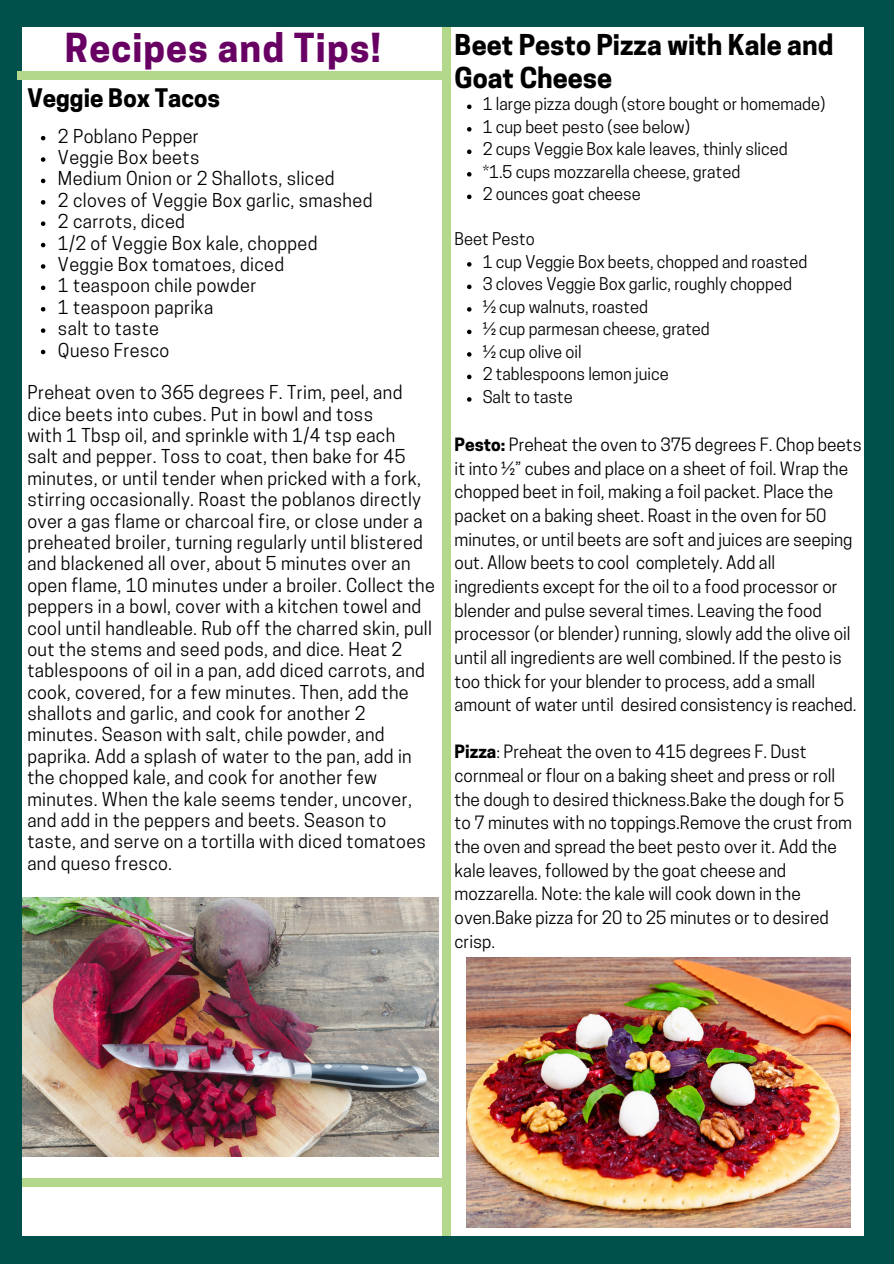
<style>
.page{position:relative;width:894px;height:1264px;background:#fff}
.page>*{position:absolute;margin:0;border:0;box-sizing:border-box;transform-origin:0 0}
.t1{font:700 37.5px "Cooper Hewitt";letter-spacing:.03em;color:#680064}
.t2{font:700 27px/32.7px "Cooper Hewitt";color:#000}
.t3{font:700 24px "Cooper Hewitt";color:#000}
.t4{font:18px/21.3px "Cooper Hewitt";letter-spacing:.02em;color:#000}
.t5{font:17.25px/23.7px "Cooper Hewitt";color:#000}
.t6{font:16.5px/22.5px "Cooper Hewitt";color:#000}
.s1{font-weight:700}
</style>
<div class="page">
<div style="left:0;top:0;width:893px;height:1263px;background:#00514b"></div>
<div style="left:23px;top:27px;width:840px;height:1208px;background:#fff"></div>
<div style="left:443px;top:27px;width:7px;height:1209px;background:#b3d88c"></div>
<div style="left:18px;top:71px;width:426px;height:8px;background:#b3d88c"></div>
<div style="left:22px;top:1178px;width:424px;height:8px;background:#b3d88c"></div>
<img style="left:23px;top:897px;width:415px;height:259px">
<img style="left:466px;top:957px;width:384px;height:270px">
<svg style="left:41px;top:136px;width:4px;height:4px"></svg>
<svg style="left:41px;top:157px;width:4px;height:5px"></svg>
<svg style="left:41px;top:179px;width:4px;height:4px"></svg>
<svg style="left:41px;top:200px;width:4px;height:4px"></svg>
<svg style="left:41px;top:221px;width:4px;height:5px"></svg>
<svg style="left:41px;top:243px;width:4px;height:4px"></svg>
<svg style="left:41px;top:264px;width:4px;height:5px"></svg>
<svg style="left:41px;top:285px;width:4px;height:5px"></svg>
<svg style="left:41px;top:307px;width:4px;height:4px"></svg>
<svg style="left:41px;top:328px;width:4px;height:5px"></svg>
<svg style="left:41px;top:350px;width:4px;height:4px"></svg>
<svg style="left:467px;top:104px;width:4px;height:5px"></svg>
<svg style="left:467px;top:127px;width:4px;height:4px"></svg>
<svg style="left:467px;top:149px;width:4px;height:5px"></svg>
<svg style="left:467px;top:172px;width:4px;height:4px"></svg>
<svg style="left:467px;top:194px;width:4px;height:5px"></svg>
<svg style="left:467px;top:262px;width:4px;height:4px"></svg>
<svg style="left:467px;top:284px;width:4px;height:5px"></svg>
<svg style="left:467px;top:307px;width:4px;height:4px"></svg>
<svg style="left:467px;top:329px;width:4px;height:5px"></svg>
<svg style="left:467px;top:352px;width:4px;height:4px"></svg>
<svg style="left:467px;top:374px;width:4px;height:5px"></svg>
<svg style="left:467px;top:397px;width:4px;height:4px"></svg>
<h1 class="t1" style="left:65px;top:33px;width:317px">Recipes and Tips!</h1>
<h3 class="t3" style="left:27px;top:89px;width:194px">Veggie Box Tacos</h3>
<p class="t4" style="left:58px;top:127px;width:316px">2 Poblano Pepper<br>Veggie Box beets<br>Medium Onion or 2 Shallots, sliced<br>2 cloves of Veggie Box garlic, smashed<br>2 carrots, diced<br>1/2 of Veggie Box kale, chopped<br>Veggie Box tomatoes, diced<br>1 teaspoon chile powder<br>1 teaspoon paprika<br>salt to taste<br>Queso Fresco</p>
<p class="t4" style="left:27px;top:384px;width:409px">Preheat oven to 365 degrees F. Trim, peel, and dice beets into cubes. Put in bowl and toss<br>with 1 Tbsp oil, and sprinkle with 1/4 tsp each<br>salt and pepper. Toss to coat, then bake for 45 minutes, or until tender when pricked with a fork, stirring occasionally. Roast the poblanos directly over a gas flame or charcoal fire, or close under a preheated broiler, turning regularly until blistered and blackened all over, about 5 minutes over an open flame, 10 minutes under a broiler. Collect the peppers in a bowl, cover with a kitchen towel and cool until handleable. Rub off the charred skin, pull out the stems and seed pods, and dice. Heat 2 tablespoons of oil in a pan, add diced carrots, and cook, covered, for a few minutes. Then, add the shallots and garlic, and cook for another 2 minutes. Season with salt, chile powder, and paprika. Add a splash of water to the pan, add in the chopped kale, and cook for another few minutes. When the kale seems tender, uncover, and add in the peppers and beets. Season to taste, and serve on a tortilla with diced tomatoes and queso fresco.</p>
<h2 class="t2" style="left:454px;top:32px;width:380px">Beet Pesto Pizza with Kale and<br>Goat Cheese</h2>
<p class="t6" style="left:482px;top:95px;width:344px">1 large pizza dough (store bought or homemade)<br>1 cup beet pesto (see below)<br>2 cups Veggie Box kale leaves, thinly sliced<br>*1.5 cups mozzarella cheese, grated<br>2 ounces goat cheese</p>
<p class="t6" style="left:482px;top:230px;width:326px;text-indent:-28px">Beet Pesto<br>1 cup Veggie Box beets, chopped and roasted<br>3 cloves Veggie Box garlic, roughly chopped ½ cup walnuts, roasted<br>½ cup parmesan cheese, grated<br>½ cup olive oil<br>2 tablespoons lemon juice<br>Salt to taste</p>
<p class="t5" style="left:454px;top:435px;width:408px"><span class="s1">Pesto:</span> Preheat the oven to 375 degrees F. Chop beets it into ½” cubes and place on a sheet of foil. Wrap the chopped beet in foil, making a foil packet. Place the packet on a baking sheet. Roast in the oven for 50 minutes, or until beets are soft and juices are seeping out. Allow beets to cool completely. Add all ingredients except for the oil to a food processor or blender and pulse several times. Leaving the food processor (or blender) running, slowly add the olive oil until all ingredients are well combined. If the pesto is too thick for your blender to process, add a small amount of water until desired consistency is reached.</p>
<p class="t5" style="left:454px;top:742px;width:399px"><span class="s1">Pizza</span>: Preheat the oven to 415 degrees F. Dust cornmeal or flour on a baking sheet and press or roll the dough to desired thickness.Bake the dough for 5 to 7 minutes with no toppings.Remove the crust from the oven and spread the beet pesto over it. Add the kale leaves, followed by the goat cheese and mozzarella. Note: the kale will cook down in the oven.Bake pizza for 20 to 25 minutes or to desired crisp.</p>
</div>
